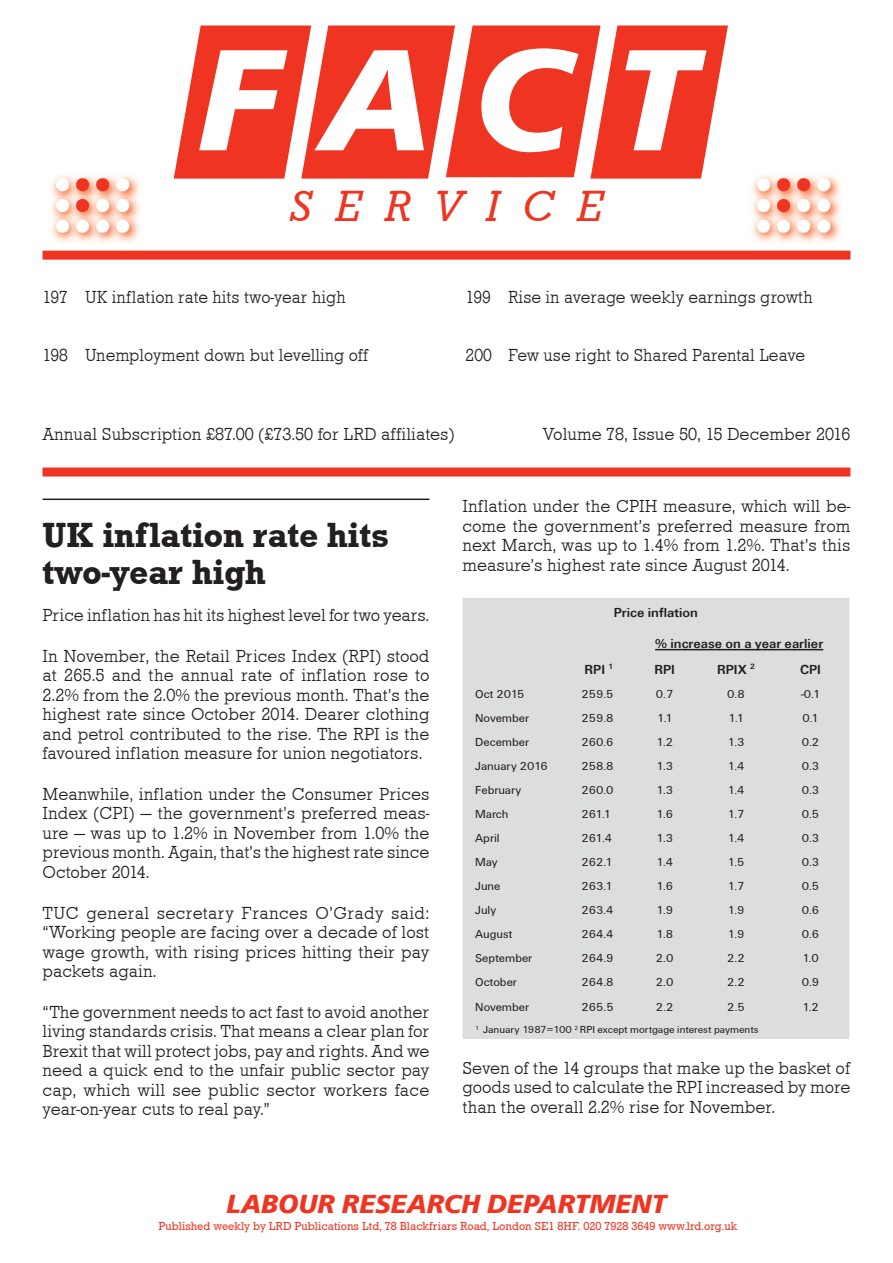
<style>
.page{position:relative;width:893px;height:1263px;background:#fff}
.page>*{position:absolute;margin:0;border:0;box-sizing:border-box;transform-origin:0 0}
.t1{font:italic 700 150px "Frutus T";color:#fff}
.t2{font:italic 45px "Roctus T";letter-spacing:.5em;color:#ef3522}
.t3{font:500 36px/37.5px "Roctus T";color:#231f20}
.t4{font:italic 700 27px "Frutus T";color:#ef3522}
.t5{font:18px/19.5px "Roctus T Ligh";color:#231f20;text-align:justify}
.t6{font:700 13.5px "Unitus T";color:#231f20}
.t7{font:12px "Unitus T";color:#231f20}
.t8{font:12px "Roctus T";color:#ef3522}
.t9{font:10.5px "Unitus T";color:#231f20}
</style>
<div class="page">
<div style="left:462px;top:598px;width:387px;height:441px;background:#dcdddf"></div>
<hr style="left:655px;top:649px;width:168px;height:1px;background:#231f20">
<hr style="left:43px;top:499px;width:386px;height:1px;background:#231f20">
<div style="left:43px;top:251px;width:807px;height:9px;background:#ef3522"></div>
<div style="left:43px;top:467px;width:807px;height:9px;background:#ef3522"></div>
<img style="left:51px;top:175px;width:89px;height:68px">
<img style="left:752px;top:175px;width:89px;height:68px">
<svg style="left:174px;top:25px;width:554px;height:154px;background:#f15242"></svg>
<h1 class="t1" style="left:198px;top:10px;width:499px">FACT</h1>
<h2 class="t2" style="left:290px;top:182px;width:315px">SERVICE</h2>
<p class="t5" style="left:43px;top:287px;width:305px">197 UK inflation rate hits two-year high</p>
<p class="t5" style="left:43px;top:346px;width:328px">198 Unemployment down but levelling off</p>
<p class="t5" style="left:466px;top:287px;width:349px">199 Rise in average weekly earnings growth</p>
<p class="t5" style="left:466px;top:346px;width:341px">200 Few use right to Shared Parental Leave</p>
<p class="t5" style="left:43px;top:425px;width:413px">Annual Subscription £87.00 (£73.50 for LRD affiliates)</p>
<p class="t5" style="left:543px;top:425px;width:309px">Volume 78, Issue 50, 15 December 2016</p>
<h3 class="t3" style="left:43px;top:516px;width:348px">UK inflation rate hits two-year high</h3>
<p class="t5" style="left:43px;top:605px;width:388px">Price inflation has hit its highest level for two years.</p>
<p class="t5" style="left:43px;top:646px;width:388px">In November, the Retail Prices Index (RPI) stood at 265.5 and the annual rate of inflation rose to 2.2% from the 2.0% the previous month. That’s the highest rate since October 2014. Dearer clothing and petrol contributed to the rise. The RPI is the favoured inflation measure for union negotiators.</p>
<p class="t5" style="left:43px;top:784px;width:388px">Meanwhile, inflation under the Consumer Prices Index (CPI) — the government’s preferred meas&shy;ure — was up to 1.2% in November from 1.0% the previous month. Again, that’s the highest rate since October 2014.</p>
<p class="t5" style="left:43px;top:903px;width:388px">TUC general secretary Frances O’Grady said: “Working people are facing over a decade of lost wage growth, with rising prices hitting their pay packets again.</p>
<p class="t5" style="left:43px;top:1002px;width:388px">“The government needs to act fast to avoid another living standards crisis. That means a clear plan for Brexit that will protect jobs, pay and rights. And we need a quick end to the unfair public sector pay cap, which will see public sector workers face year-on-year cuts to real pay.”</p>
<p class="t5" style="left:462px;top:496px;width:390px">Inflation under the CPIH measure, which will be&shy;come the government’s preferred measure from next March, was up to 1.4% from 1.2%. That’s this measure’s highest rate since August 2014.</p>
<p class="t6" style="left:614px;top:605px;width:86px">Price inflation</p>
<p class="t6" style="left:655px;top:636px;width:170px">% increase on a year earlier</p>
<p class="t6" style="left:584px;top:662px;width:30px">RPI <sup>1</sup></p>
<p class="t6" style="left:654px;top:662px;width:22px">RPI</p>
<p class="t6" style="left:717px;top:662px;width:39px">RPIX <sup>2</sup></p>
<p class="t6" style="left:800px;top:662px;width:22px">CPI</p>
<p class="t7" style="left:475px;top:687px;width:51px">Oct 2015</p>
<p class="t7" style="left:581px;top:687px;width:34px">259.5</p>
<p class="t7" style="left:656px;top:687px;width:19px">0.7</p>
<p class="t7" style="left:727px;top:687px;width:19px">0.8</p>
<p class="t7" style="left:801px;top:687px;width:20px">-0.1</p>
<p class="t7" style="left:475px;top:711px;width:55px">November</p>
<p class="t7" style="left:581px;top:711px;width:34px">259.8</p>
<p class="t7" style="left:657px;top:711px;width:17px">1.1</p>
<p class="t7" style="left:728px;top:711px;width:17px">1.1</p>
<p class="t7" style="left:802px;top:711px;width:18px">0.1</p>
<p class="t7" style="left:475px;top:735px;width:55px">December</p>
<p class="t7" style="left:581px;top:735px;width:34px">260.6</p>
<p class="t7" style="left:656px;top:735px;width:18px">1.2</p>
<p class="t7" style="left:728px;top:735px;width:18px">1.3</p>
<p class="t7" style="left:802px;top:735px;width:19px">0.2</p>
<p class="t7" style="left:475px;top:759px;width:74px">January 2016</p>
<p class="t7" style="left:581px;top:759px;width:34px">258.8</p>
<p class="t7" style="left:656px;top:759px;width:18px">1.3</p>
<p class="t7" style="left:728px;top:759px;width:18px">1.4</p>
<p class="t7" style="left:802px;top:759px;width:19px">0.3</p>
<p class="t7" style="left:475px;top:783px;width:48px">February</p>
<p class="t7" style="left:581px;top:783px;width:34px">260.0</p>
<p class="t7" style="left:656px;top:783px;width:18px">1.3</p>
<p class="t7" style="left:728px;top:783px;width:18px">1.4</p>
<p class="t7" style="left:802px;top:783px;width:19px">0.3</p>
<p class="t7" style="left:475px;top:807px;width:35px">March</p>
<p class="t7" style="left:581px;top:807px;width:31px">261.1</p>
<p class="t7" style="left:656px;top:807px;width:18px">1.6</p>
<p class="t7" style="left:728px;top:807px;width:18px">1.7</p>
<p class="t7" style="left:802px;top:807px;width:19px">0.5</p>
<p class="t7" style="left:475px;top:831px;width:26px">April</p>
<p class="t7" style="left:581px;top:831px;width:32px">261.4</p>
<p class="t7" style="left:656px;top:831px;width:18px">1.3</p>
<p class="t7" style="left:728px;top:831px;width:18px">1.4</p>
<p class="t7" style="left:802px;top:831px;width:19px">0.3</p>
<p class="t7" style="left:475px;top:855px;width:24px">May</p>
<p class="t7" style="left:581px;top:855px;width:32px">262.1</p>
<p class="t7" style="left:656px;top:855px;width:18px">1.4</p>
<p class="t7" style="left:728px;top:855px;width:18px">1.5</p>
<p class="t7" style="left:802px;top:855px;width:19px">0.3</p>
<p class="t7" style="left:475px;top:879px;width:27px">June</p>
<p class="t7" style="left:581px;top:879px;width:32px">263.1</p>
<p class="t7" style="left:656px;top:879px;width:18px">1.6</p>
<p class="t7" style="left:728px;top:879px;width:18px">1.7</p>
<p class="t7" style="left:802px;top:879px;width:19px">0.5</p>
<p class="t7" style="left:475px;top:904px;width:23px">July</p>
<p class="t7" style="left:581px;top:904px;width:34px">263.4</p>
<p class="t7" style="left:656px;top:904px;width:18px">1.9</p>
<p class="t7" style="left:728px;top:904px;width:18px">1.9</p>
<p class="t7" style="left:802px;top:904px;width:19px">0.6</p>
<p class="t7" style="left:475px;top:928px;width:39px">August</p>
<p class="t7" style="left:581px;top:928px;width:34px">264.4</p>
<p class="t7" style="left:656px;top:928px;width:18px">1.8</p>
<p class="t7" style="left:728px;top:928px;width:18px">1.9</p>
<p class="t7" style="left:802px;top:928px;width:19px">0.6</p>
<p class="t7" style="left:475px;top:952px;width:59px">September</p>
<p class="t7" style="left:581px;top:952px;width:34px">264.9</p>
<p class="t7" style="left:656px;top:952px;width:19px">2.0</p>
<p class="t7" style="left:727px;top:952px;width:19px">2.2</p>
<p class="t7" style="left:802px;top:952px;width:18px">1.0</p>
<p class="t7" style="left:475px;top:976px;width:43px">October</p>
<p class="t7" style="left:581px;top:976px;width:34px">264.8</p>
<p class="t7" style="left:656px;top:976px;width:19px">2.0</p>
<p class="t7" style="left:727px;top:976px;width:19px">2.2</p>
<p class="t7" style="left:802px;top:976px;width:19px">0.9</p>
<p class="t7" style="left:475px;top:1000px;width:55px">November</p>
<p class="t7" style="left:581px;top:1000px;width:34px">265.5</p>
<p class="t7" style="left:656px;top:1000px;width:19px">2.2</p>
<p class="t7" style="left:727px;top:1000px;width:19px">2.5</p>
<p class="t7" style="left:802px;top:1000px;width:18px">1.2</p>
<p class="t9" style="left:475px;top:1024px;width:285px"><sup>1</sup> January 1987=100 <sup>2</sup> RPI except mortgage interest payments</p>
<p class="t5" style="left:462px;top:1058px;width:389px">Seven of the 14 groups that make up the basket of goods used to calculate the RPI increased by more than the overall 2.2% rise for November.</p>
<h3 class="t4" style="left:226px;top:1188px;width:442px">LABOUR RESEARCH DEPARTMENT</h3>
<p class="t8" style="left:158px;top:1219px;width:581px">Published weekly by LRD Publications Ltd, 78 Blackfriars Road, London SE1 8HF. 020 7928 3649 www.lrd.org.uk</p>
</div>
